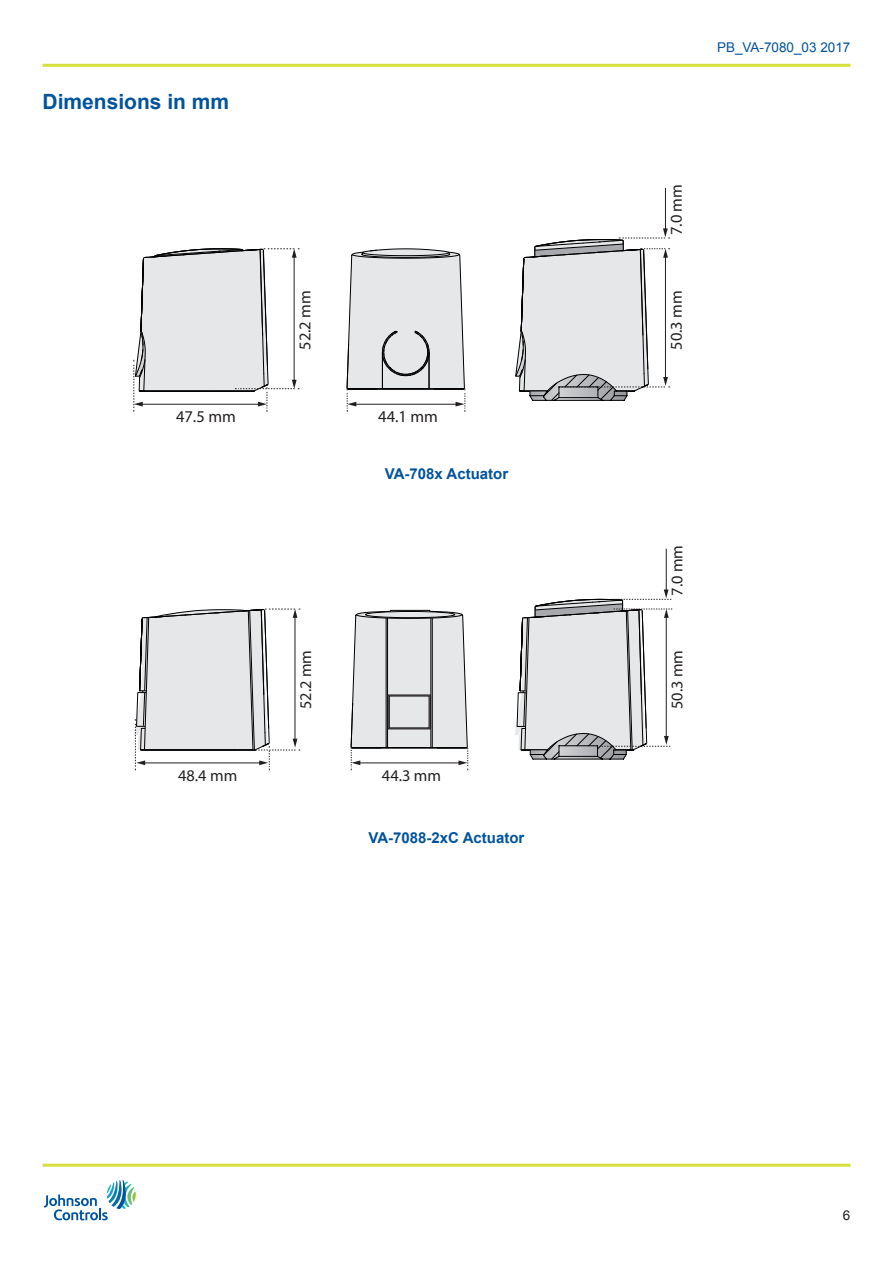
<style>
.page{position:relative;width:893px;height:1263px;background:#fff}
.page>*{position:absolute;margin:0;border:0;box-sizing:border-box;transform-origin:0 0}
.HEADING_1{font:700 21px "Arial";color:#01539e}
.t1{font:16.5px "Frutiger Next LTW1 G";color:#231f20}
.t2{font:16.35px "Frutiger Next LTW1 G";color:#231f20}
.COLUMNHEAD_centre{font:700 15px "Arial";color:#01539e}
.t3{font:13.5px "Arial";color:#01539e}
.t4{font:13.5px "Arial";color:#231f20}
</style>
<div class="page">
<svg style="left:44px;top:1180px;width:92px;height:40px"></svg>
<hr style="left:43px;top:64px;width:807px;height:3px;background:#d5df3e">
<hr style="left:43px;top:1164px;width:807px;height:3px;background:#d5df3e">
<svg style="left:347px;top:248px;width:119px;height:164px"></svg>
<hr style="left:665px;top:188px;width:1px;height:42px;background:#231f20">
<svg style="left:134px;top:248px;width:165px;height:164px"></svg>
<svg style="left:515px;top:228px;width:155px;height:173px"></svg>
<svg style="left:351px;top:609px;width:117px;height:161px"></svg>
<hr style="left:666px;top:549px;width:1px;height:41px;background:#231f20">
<svg style="left:515px;top:588px;width:157px;height:171px"></svg>
<svg style="left:134px;top:608px;width:166px;height:162px"></svg>
<div style="left:365px;top:611px;width:90px;height:7px;border:1px solid #000;border-radius:50%"></div>
<div style="left:388px;top:695px;width:43px;height:34px;border:1px solid #231f20"></div>
<div style="left:389px;top:696px;width:40px;height:32px;background:#e6e7e9"></div>
<p class="HEADING_1" style="left:43px;top:87px;width:188px">Dimensions in mm</p>
<p class="t1" style="left:666px;top:235px;width:53px;rotate:-90deg">7.0 mm</p>
<p class="t1" style="left:295px;top:350px;width:61px;rotate:-90deg">52.2 mm</p>
<p class="t1" style="left:666px;top:350px;width:61px;rotate:-90deg">50.3 mm</p>
<p class="t1" style="left:176px;top:407px;width:61px">47.5 mm</p>
<p class="t1" style="left:378px;top:407px;width:61px">44.1 mm</p>
<p class="COLUMNHEAD_centre" style="left:385px;top:463px;width:125px">VA-708x Actuator</p>
<p class="t2" style="left:667px;top:596px;width:52px;rotate:-90deg">7.0 mm</p>
<p class="t2" style="left:296px;top:709px;width:61px;rotate:-90deg">52.2 mm</p>
<p class="t2" style="left:667px;top:709px;width:61px;rotate:-90deg">50.3 mm</p>
<p class="t2" style="left:178px;top:765px;width:61px">48.4 mm</p>
<p class="t2" style="left:382px;top:765px;width:61px">44.3 mm</p>
<p class="COLUMNHEAD_centre" style="left:369px;top:828px;width:157px">VA-7088-2xC Actuator</p>
<p class="t3" style="left:717px;top:39px;width:135px">PB_VA-7080_03 2017</p>
<p class="t4" style="left:843px;top:1207px;width:9px">6</p>
</div>
